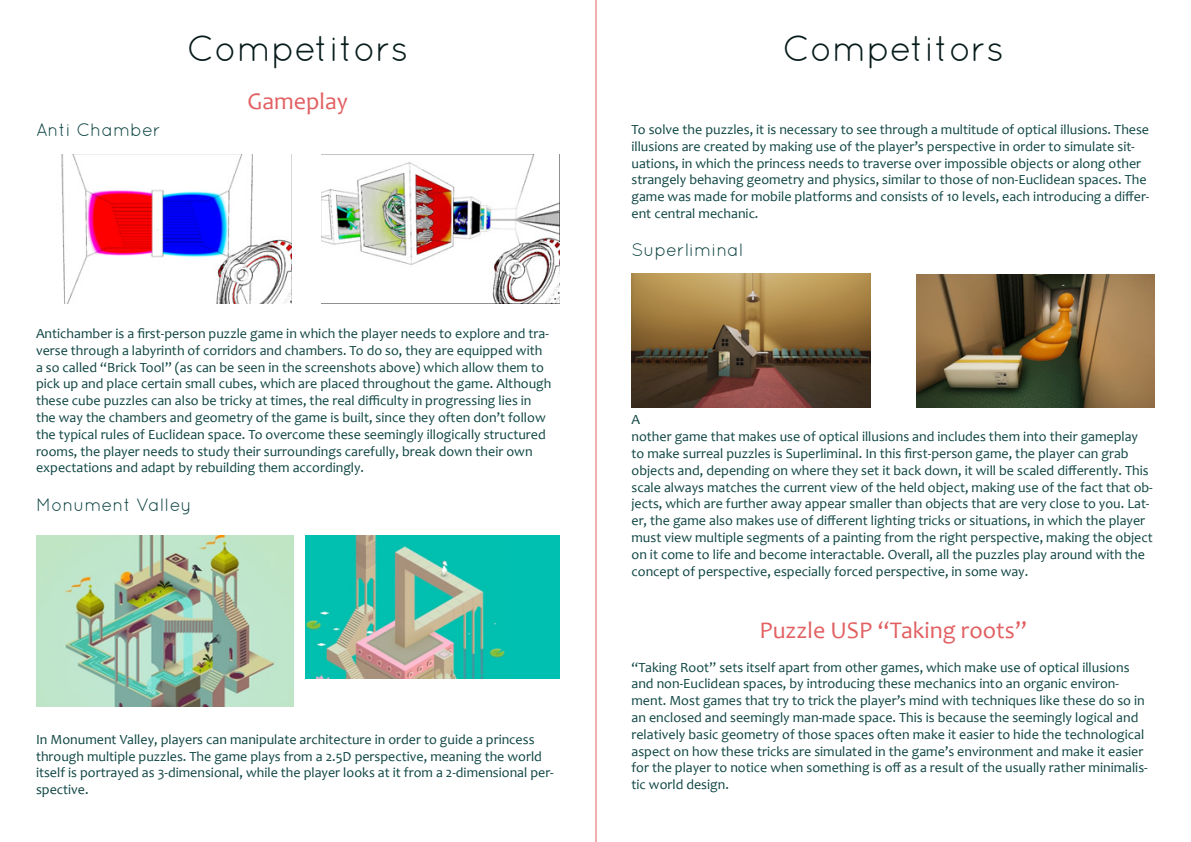
<style>
.page{position:relative;width:1191px;height:842px;background:#fff}
.page>*{position:absolute;margin:0;border:0;box-sizing:border-box;transform-origin:0 0}
.t1{font:36px "Quicksand";letter-spacing:-.005em;color:#071c1b}
.t2{font:24px "Candara";color:#e26062}
.t3{font:18px "Quicksand";color:#0e4543}
.t4{font:14px/16.8px "Candara";color:#0e4543}
</style>
<div class="page">
<img style="left:61px;top:154px;width:230px;height:150px">
<img style="left:321px;top:154px;width:238px;height:149px">
<img style="left:36px;top:536px;width:258px;height:171px">
<img style="left:306px;top:536px;width:253px;height:142px">
<img style="left:632px;top:274px;width:238px;height:134px">
<img style="left:916px;top:274px;width:239px;height:134px">
<hr style="left:595px;top:0;width:1px;height:842px;background:#e26062">
<p class="t3" style="left:36px;top:120px;width:126px">Anti Chamber</p>
<p class="t1" style="left:187px;top:28px;width:223px">Competitors</p>
<p class="t2" style="left:247px;top:86px;width:102px">Gameplay</p>
<p class="t4" style="left:36px;top:325px;width:517px">Antichamber is a first-person puzzle game in which the player needs to explore and tra&shy;verse through a labyrinth of corridors and chambers. To do so, they are equipped with a so called “Brick Tool” (as can be seen in the screenshots above) which allow them to pick up and place certain small cubes, which are placed throughout the game. Although these cube puzzles can also be tricky at times, the real difficulty in progressing lies in the way the chambers and geometry of the game is built, since they often don’t follow the typical rules of Euclidean space. To overcome these seemingly illogically structured rooms, the player needs to study their surroundings carefully, break down their own expectations and adapt by rebuilding them accordingly.</p>
<p class="t3" style="left:36px;top:494px;width:157px">Monument Valley</p>
<p class="t4" style="left:36px;top:731px;width:519px">In Monument Valley, players can manipulate architecture in order to guide a princess through multiple puzzles. The game plays from a 2.5D perspective, meaning the world itself is portrayed as 3-dimensional, while the player looks at it from a 2-dimensional per&shy;spective.</p>
<p class="t1" style="left:782px;top:28px;width:223px">Competitors</p>
<p class="t4" style="left:631px;top:121px;width:519px">To solve the puzzles, it is necessary to see through a multitude of optical illusions. These illusions are created by making use of the player’s perspective in order to simulate sit&shy;uations, in which the princess needs to traverse over impossible objects or along other strangely behaving geometry and physics, similar to those of non-Euclidean spaces. The game was made for mobile platforms and consists of 10 levels, each introducing a differ&shy;ent central mechanic.</p>
<p class="t3" style="left:631px;top:240px;width:113px">Superliminal</p>
<p class="t4" style="left:631px;top:411px;width:10px">A</p>
<p class="t4" style="left:631px;top:428px;width:523px">nother game that makes use of optical illusions and includes them into their gameplay to make surreal puzzles is Superliminal. In this first-person game, the player can grab objects and, depending on where they set it back down, it will be scaled differently. This scale always matches the current view of the held object, making use of the fact that ob&shy;jects, which are further away appear smaller than objects that are very close to you. Lat&shy;er, the game also makes use of different lighting tricks or situations, in which the player must view multiple segments of a painting from the right perspective, making the object on it come to life and become interactable. Overall, all the puzzles play around with the concept of perspective, especially forced perspective, in some way.</p>
<p class="t2" style="left:759px;top:615px;width:269px">Puzzle USP “Taking roots”</p>
<p class="t4" style="left:631px;top:658px;width:517px">“Taking Root” sets itself apart from other games, which make use of optical illusions and non-Euclidean spaces, by introducing these mechanics into an organic environ&shy;ment. Most games that try to trick the player’s mind with techniques like these do so in an enclosed and seemingly man-made space. This is because the seemingly logical and relatively basic geometry of those spaces often make it easier to hide the technological aspect on how these tricks are simulated in the game’s environment and make it easier for the player to notice when something is off as a result of the usually rather minimalis&shy;tic world design.</p>
</div>
